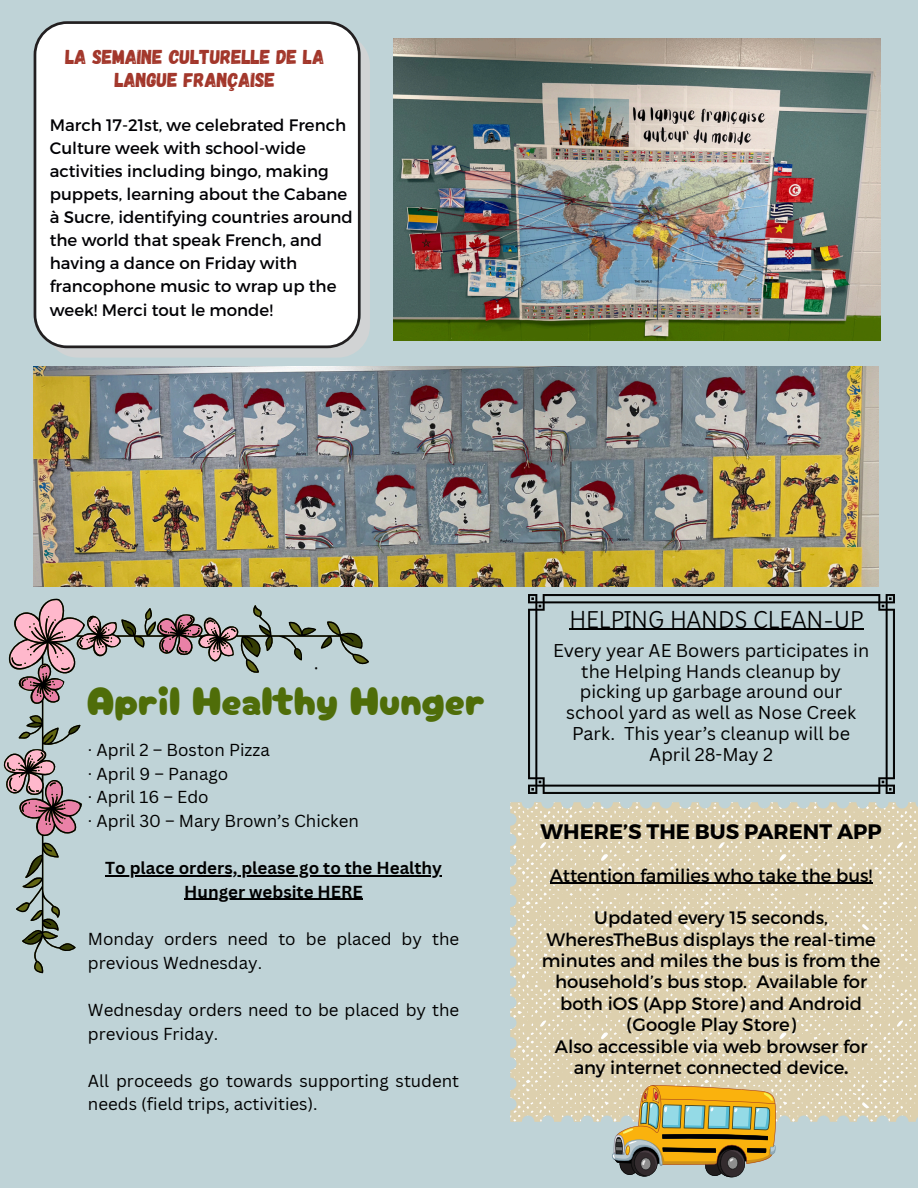
<style>
.page{position:relative;width:918px;height:1188px;background:#bfd3d7}
.page>*{position:absolute;margin:0;border:0;box-sizing:border-box;transform-origin:0 0}
.t1{font:39.45px "Cherry Bomb One";color:#4f6d09}
.t2{font:700 21px "Montserrat";color:#000}
.t3{font:20.1px/23.7px "Gagalin";color:#a2362a;text-align:center}
.t4{font:18px/21.3px "Montserrat";color:#000;text-align:center}
.t5{font:18px/20.9px "Canva Sans";color:#000;text-align:center}
.t6{font:18px "Playwrite US Modern";color:#000}
.t7{font:16.95px "Canva Sans";color:#000}
.t8{font:700 16.95px "Canva Sans";color:#000}
.t9{font:16.65px/23.1px "Montserrat";color:#010004}
.s1{font-weight:700}
</style>
<div class="page">
<img style="left:34px;top:367px;width:844px;height:219px">
<img style="left:394px;top:38px;width:487px;height:303px">
<svg style="left:56px;top:44px;width:314px;height:314px;background:#cdd1d2"></svg>
<div style="left:34px;top:21px;width:327px;height:327px;background:#fff"></div>
<img style="left:528px;top:594px;width:367px;height:199px">
<svg style="left:3px;top:598px;width:366px;height:375px"></svg>
<svg style="left:510px;top:802px;width:408px;height:320px;background:#ded2b4"></svg>
<svg style="left:612px;top:1085px;width:164px;height:92px;background:#ae9d5d"></svg>
<hr style="left:550px;top:883px;width:322px;height:1px;background:#000">
<hr style="left:105px;top:875px;width:337px;height:1px;background:#000">
<hr style="left:184px;top:899px;width:179px;height:1px;background:#000">
<hr style="left:569px;top:629px;width:294px;height:1px;background:#000">
<p class="t3" style="left:65px;top:44px;width:261px">LA SEMAINE CULTURELLE DE LA<br>LANGUE FRANÇAISE</p>
<h3 class="t9" style="left:50px;top:112px;width:305px">March 17-21st, we celebrated French<br>Culture week with school-wide activities including bingo, making puppets, learning about the Cabane à Sucre, identifying countries around the world that speak French, and having a dance on Friday with francophone music to wrap up the week! Merci tout le monde!</h3>
<p class="t6" style="left:314px;top:657px;width:7px">·</p>
<p class="t1" style="left:87px;top:669px;width:400px">April Healthy Hunger</p>
<p class="t7" style="left:88px;top:738px;width:183px">· April 2 – Boston Pizza</p>
<p class="t7" style="left:88px;top:762px;width:142px">· April 9 – Panago</p>
<h1 class="t7" style="left:88px;top:785px;width:122px">· April 16 – Edo</h1>
<p class="t7" style="left:88px;top:809px;width:273px">· April 30 – Mary Brown’s Chicken</p>
<p class="t8" style="left:105px;top:856px;width:338px">To place orders, please go to the Healthy</p>
<p class="t8" style="left:184px;top:880px;width:180px">Hunger website HERE</p>
<p class="t7" style="left:88px;top:927px;width:373px">Monday orders need to be placed by the</p>
<p class="t7" style="left:88px;top:951px;width:176px">previous Wednesday.</p>
<p class="t7" style="left:88px;top:998px;width:373px">Wednesday orders need to be placed by the</p>
<h5 class="t7" style="left:88px;top:1021px;width:132px">previous Friday.</h5>
<h5 class="t7" style="left:88px;top:1069px;width:373px">All proceeds go towards supporting student</h5>
<p class="t7" style="left:88px;top:1092px;width:231px">needs (field trips, activities).</p>
<p class="t6" style="left:569px;top:611px;width:296px">HELPING HANDS CLEAN-UP</p>
<p class="t5" style="left:553px;top:639px;width:318px">Every year AE Bowers participates in the Helping Hands cleanup by picking up garbage around our school yard as well as Nose Creek<br>Park. This year’s cleanup will be<br>April 28-May 2</p>
<p class="t2" style="left:540px;top:818px;width:343px">WHERE’S THE BUS PARENT APP</p>
<p class="t4" style="left:550px;top:864px;width:324px">Attention families who take the bus!</p>
<h4 class="t4" style="left:542px;top:906px;width:340px">Updated every 15 seconds,<br>WheresTheBus displays the real-time minutes and miles the bus is from the household’s bus stop. Available for both iOS (App Store) and Android (Google Play Store)</h4>
<p class="t4" style="left:555px;top:1035px;width:314px">Also accessible via web browser for any internet connected device<span class="s1">.</span></p>
</div>
